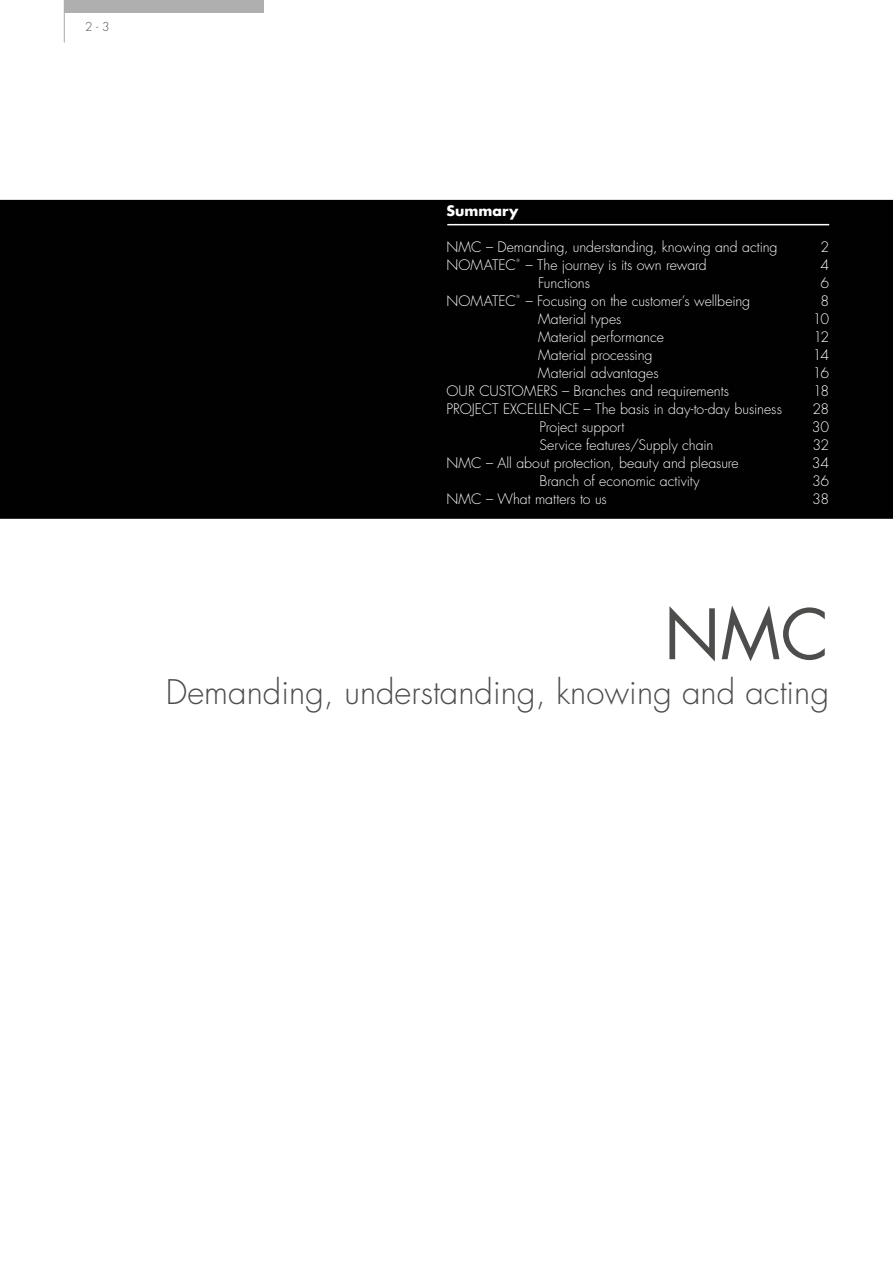
<style>
.page{position:relative;width:893px;height:1263px;background:#fff}
.page>*{position:absolute;margin:0;border:0;box-sizing:border-box;transform-origin:0 0}
.t1{font:67.5px "Futura CE";color:#4d4d4c}
.t2{font:300 33px "Futura CE";color:#4d4d4c}
.t3{font:300 14.1px "Futura CE";letter-spacing:-.005em;color:#fff}
.t4{font:700 14.1px "Futura CE";letter-spacing:.005em;color:#fff}
.t5{font:300 12px "Futura CE";color:#4d4d4c}
</style>
<div class="page">
<div style="left:64px;top:0;width:200px;height:13px;background:#afafb0"></div>
<hr style="left:64px;top:0;width:1px;height:43px;background:#afafb0">
<div style="left:0;top:200px;width:893px;height:319px;background:#010101"></div>
<hr style="left:447px;top:224px;width:382px;height:1px;background:#fff">
<p class="t5" style="left:85px;top:18px;width:26px">2 - 3</p>
<p class="t4" style="left:446px;top:200px;width:73px">Summary</p>
<p class="t3" style="left:446px;top:238px;width:333px">NMC – Demanding, understanding, knowing and acting</p>
<p class="t3" style="left:820px;top:238px;width:10px">2</p>
<p class="t3" style="left:446px;top:256px;width:262px">NOMATEC<sup>®</sup> – The journey is its own reward</p>
<p class="t3" style="left:820px;top:256px;width:10px">4</p>
<p class="t3" style="left:538px;top:274px;width:54px">Functions</p>
<p class="t3" style="left:820px;top:274px;width:10px">6</p>
<p class="t3" style="left:446px;top:292px;width:305px">NOMATEC<sup>®</sup> – Focusing on the customer’s wellbeing</p>
<p class="t3" style="left:820px;top:292px;width:10px">8</p>
<p class="t3" style="left:538px;top:310px;width:85px">Material types</p>
<p class="t3" style="left:813px;top:310px;width:18px">10</p>
<p class="t3" style="left:538px;top:328px;width:128px">Material performance</p>
<p class="t3" style="left:813px;top:328px;width:17px">12</p>
<p class="t3" style="left:538px;top:346px;width:116px">Material processing</p>
<p class="t3" style="left:813px;top:346px;width:18px">14</p>
<p class="t3" style="left:538px;top:364px;width:122px">Material advantages</p>
<p class="t3" style="left:813px;top:364px;width:18px">16</p>
<p class="t3" style="left:446px;top:382px;width:70px">Our custome</p>
<p class="t3" style="left:543px;top:382px;width:187px">rs – Branches and requirements</p>
<p class="t3" style="left:813px;top:382px;width:18px">18</p>
<p class="t3" style="left:446px;top:400px;width:37px">Project</p>
<p class="t3" style="left:503px;top:400px;width:50px">exce llence</p>
<p class="t3" style="left:584px;top:400px;width:200px">– The basis in day-to-day business</p>
<p class="t3" style="left:812px;top:400px;width:18px">28</p>
<p class="t3" style="left:539px;top:418px;width:86px">Project support</p>
<p class="t3" style="left:812px;top:418px;width:19px">30</p>
<p class="t3" style="left:539px;top:436px;width:176px">Service features/Supply chain</p>
<p class="t3" style="left:812px;top:436px;width:18px">32</p>
<p class="t3" style="left:446px;top:454px;width:294px">NMC – All about protection, beauty and pleasure</p>
<p class="t3" style="left:812px;top:454px;width:19px">34</p>
<p class="t3" style="left:539px;top:472px;width:162px">Branch of economic activity</p>
<p class="t3" style="left:812px;top:472px;width:19px">36</p>
<p class="t3" style="left:446px;top:490px;width:162px">NMC – What matters to us</p>
<p class="t3" style="left:812px;top:490px;width:19px">38</p>
<h1 class="t1" style="left:664px;top:591px;width:167px">NMC</h1>
<h2 class="t2" style="left:166px;top:671px;width:665px">Demanding, understanding, knowing and acting</h2>
</div>
